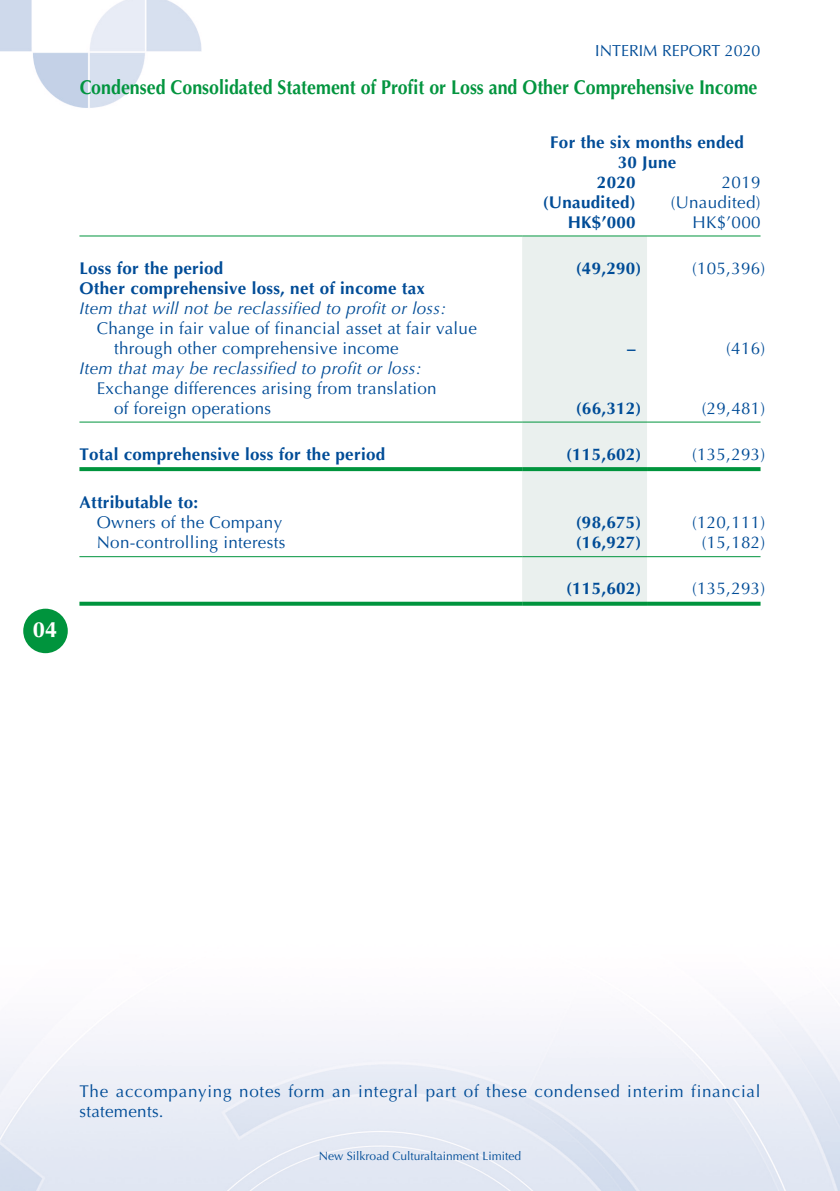
<style>
.page{position:relative;width:840px;height:1191px;background:#fff}
.page>*{position:absolute;margin:0;border:0;box-sizing:border-box;transform-origin:0 0}
.t1{font:700 22px "Optima LT Std";color:#fff}
.t2{font:700 20px "Optima LT Std";color:#00943d;scale:.89 1}
._50_Table_txt{font:17px "Optima LT Std";letter-spacing:.015em;color:#004c97}
._50_Table_txt-2{font:700 17px "Optima LT Std";letter-spacing:.015em;color:#004c97}
._50_Table_txt-3{font:italic 17px "Optima LT Std";letter-spacing:.015em;color:#004c97}
._00_txt{font:17px/20px "Optima LT Std";letter-spacing:.045em;color:#004c97}
.t3{font:16px "Optima LT Std";color:#004c97}
.t4{font:12px "Optima LT Std";color:#004c97}
</style>
<div class="page">
<img style="left:0;top:0;width:839px;height:1191px">
<div style="left:23px;top:608px;width:45px;height:45px;background:#00943d;border-radius:50%"></div>
<div style="left:522px;top:236px;width:124px;height:365px;background:#eaf0ee"></div>
<hr style="left:79px;top:235px;width:443px;height:1px;background:#00943d">
<hr style="left:522px;top:235px;width:124px;height:1px;background:#00943d">
<hr style="left:646px;top:235px;width:114px;height:1px;background:#00943d">
<hr style="left:79px;top:421px;width:443px;height:1px;background:#00943d">
<hr style="left:522px;top:421px;width:124px;height:1px;background:#00943d">
<hr style="left:646px;top:421px;width:114px;height:1px;background:#00943d">
<svg style="left:79px;top:467px;width:443px;height:4px;background:#079742"></svg>
<svg style="left:522px;top:467px;width:124px;height:4px"></svg>
<svg style="left:646px;top:467px;width:114px;height:4px"></svg>
<hr style="left:79px;top:556px;width:443px;height:1px;background:#00943d">
<hr style="left:522px;top:556px;width:124px;height:1px;background:#00943d">
<hr style="left:646px;top:556px;width:114px;height:1px;background:#00943d">
<svg style="left:79px;top:601px;width:443px;height:4px;background:#2ea75f"></svg>
<svg style="left:522px;top:601px;width:124px;height:4px"></svg>
<svg style="left:646px;top:601px;width:114px;height:4px"></svg>
<p class="t1" style="left:33px;top:617px;width:26px">04</p>
<p class="t3" style="left:595px;top:41px;width:167px">INTERIM REPORT 2020</p>
<p class="t2" style="left:79px;top:76px;width:762px">Condensed Consolidated Statement of Profit or Loss and Other Comprehensive Income</p>
<p class="_50_Table_txt-2" style="left:549px;top:132px;width:195px">For the six months ended</p>
<p class="_50_Table_txt-2" style="left:617px;top:152px;width:60px">30 June</p>
<p class="_50_Table_txt-2" style="left:596px;top:172px;width:40px">2020</p>
<p class="_50_Table_txt" style="left:721px;top:172px;width:40px">2019</p>
<p class="_50_Table_txt-2" style="left:542px;top:192px;width:94px">(Unaudited)</p>
<p class="_50_Table_txt" style="left:670px;top:192px;width:91px">(Unaudited)</p>
<p class="_50_Table_txt-2" style="left:567px;top:212px;width:69px">HK$’000</p>
<p class="_50_Table_txt" style="left:692px;top:212px;width:69px">HK$’000</p>
<p class="_50_Table_txt-2" style="left:79px;top:258px;width:145px">Loss for the period</p>
<p class="_50_Table_txt-2" style="left:575px;top:258px;width:67px">(49,290)</p>
<p class="_50_Table_txt" style="left:691px;top:258px;width:75px">(105,396)</p>
<p class="_50_Table_txt-2" style="left:79px;top:278px;width:347px">Other comprehensive loss, net of income tax</p>
<p class="_50_Table_txt-3" style="left:79px;top:298px;width:368px">Item that will not be reclassified to profit or loss:</p>
<p class="_50_Table_txt" style="left:97px;top:318px;width:381px">Change in fair value of financial asset at fair value</p>
<p class="_50_Table_txt" style="left:114px;top:338px;width:286px">through other comprehensive income</p>
<p class="_50_Table_txt-2" style="left:626px;top:338px;width:10px">–</p>
<p class="_50_Table_txt" style="left:725px;top:338px;width:40px">(416)</p>
<p class="_50_Table_txt-3" style="left:79px;top:358px;width:343px">Item that may be reclassified to profit or loss:</p>
<p class="_50_Table_txt" style="left:97px;top:378px;width:341px">Exchange differences arising from translation</p>
<p class="_50_Table_txt" style="left:114px;top:398px;width:158px">of foreign operations</p>
<p class="_50_Table_txt-2" style="left:575px;top:398px;width:67px">(66,312)</p>
<p class="_50_Table_txt" style="left:701px;top:398px;width:65px">(29,481)</p>
<p class="_50_Table_txt-2" style="left:79px;top:444px;width:307px">Total comprehensive loss for the period</p>
<p class="_50_Table_txt-2" style="left:566px;top:444px;width:77px">(115,602)</p>
<p class="_50_Table_txt" style="left:691px;top:444px;width:75px">(135,293)</p>
<p class="_50_Table_txt-2" style="left:79px;top:492px;width:120px">Attributable to:</p>
<p class="_50_Table_txt" style="left:97px;top:512px;width:187px">Owners of the Company</p>
<p class="_50_Table_txt-2" style="left:575px;top:512px;width:67px">(98,675)</p>
<p class="_50_Table_txt" style="left:691px;top:512px;width:75px">(120,111)</p>
<p class="_50_Table_txt" style="left:97px;top:532px;width:190px">Non-controlling interests</p>
<p class="_50_Table_txt-2" style="left:575px;top:532px;width:67px">(16,927)</p>
<p class="_50_Table_txt" style="left:701px;top:532px;width:65px">(15,182)</p>
<p class="_50_Table_txt-2" style="left:566px;top:578px;width:77px">(115,602)</p>
<p class="_50_Table_txt" style="left:691px;top:578px;width:75px">(135,293)</p>
<p class="_00_txt" style="left:79px;top:1081px;width:682px">The accompanying notes form an integral part of these condensed interim financial statements.</p>
<p class="t4" style="left:319px;top:1149px;width:203px">New Silkroad Culturaltainment Limited</p>
</div>
